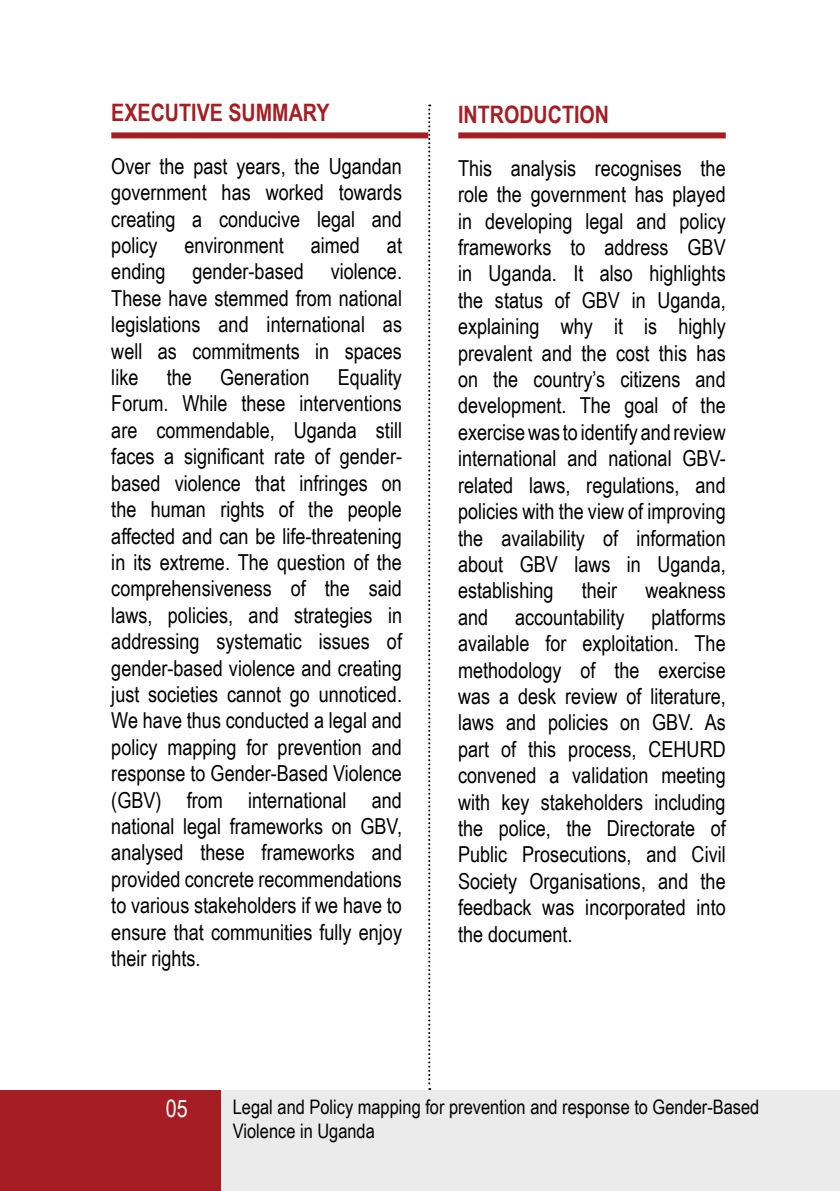
<style>
.page{position:relative;width:840px;height:1191px;background:#fff}
.page>*{position:absolute;margin:0;border:0;box-sizing:border-box;transform-origin:0 0}
.t1{font:700 24px "Arial Narrow";color:#a61e23}
.t2{font:24px "Arial Narrow";color:#fff}
.t3{font:22px/26.4px "Arial Narrow";color:#000;text-align:justify}
.t4{font:20px/24px "Arial Narrow";color:#000}
</style>
<div class="page">
<div style="left:0;top:1090px;width:839px;height:101px;background:#ebebec"></div>
<div style="left:0;top:1090px;width:221px;height:101px;background:#a61e23"></div>
<svg style="left:428px;top:104px;width:2px;height:986px"></svg>
<div style="left:111px;top:132px;width:317px;height:6px;background:#a61e23"></div>
<div style="left:458px;top:132px;width:267px;height:6px;background:#a61e23"></div>
<p class="t1" style="left:111px;top:94px;width:219px">EXECUTIVE SUMMARY</p>
<p class="t3" style="left:111px;top:152px;width:292px">Over the past years, the Ugandan government has worked towards creating a conducive legal and policy environment aimed at ending gender-based violence.<br>These have stemmed from national legislations and international as well as commitments in spaces like</p>
<p class="t3" style="left:167px;top:363px;width:27px">the</p>
<p class="t3" style="left:220px;top:363px;width:91px">Generation</p>
<p class="t3" style="left:111px;top:363px;width:292px;text-indent:226px">Equality Forum. While these interventions are commendable, Uganda still faces a significant rate of gender&shy;based violence that infringes on the human rights of the people affected and can be life-threatening in its extreme. The question of the comprehensiveness of the said laws, policies, and strategies in addressing systematic issues of gender-based violence and creating just societies cannot go unnoticed.<br>We have thus conducted a legal and policy mapping for prevention and response to Gender-Based Violence (GBV) from international and national legal frameworks on GBV, analysed these frameworks and provided concrete recommendations to various stakeholders if we have to ensure that communities fully enjoy their rights.</p>
<p class="t1" style="left:458px;top:96px;width:152px">INTRODUCTION</p>
<p class="t3" style="left:458px;top:154px;width:269px">This analysis recognises the role the government has played in developing legal and policy frameworks to address GBV in Uganda. It also highlights the status of GBV in Uganda, explaining why it is highly prevalent and the cost this has on the country’s citizens and development. The goal of the exercise was to identify and review international and national GBV&shy;related laws, regulations, and policies with the view of improving the availability of information about GBV laws in Uganda, establishing</p>
<p class="t3" style="left:458px;top:576px;width:269px;text-indent:187px">weakness and accountability platforms available for exploitation. The methodology of the exercise was a desk review of literature, laws and policies on GBV. As part of this process, CEHURD convened a validation meeting with key stakeholders including the police, the Directorate of Public Prosecutions, and Civil Society Organisations, and the feedback was incorporated into the document.</p>
<p class="t3" style="left:581px;top:576px;width:37px">their</p>
<p class="t2" style="left:166px;top:1090px;width:23px">05</p>
<p class="t4" style="left:233px;top:1094px;width:528px">Legal and Policy mapping for prevention and response to Gender-Based<br>Violence in Uganda</p>
</div>
